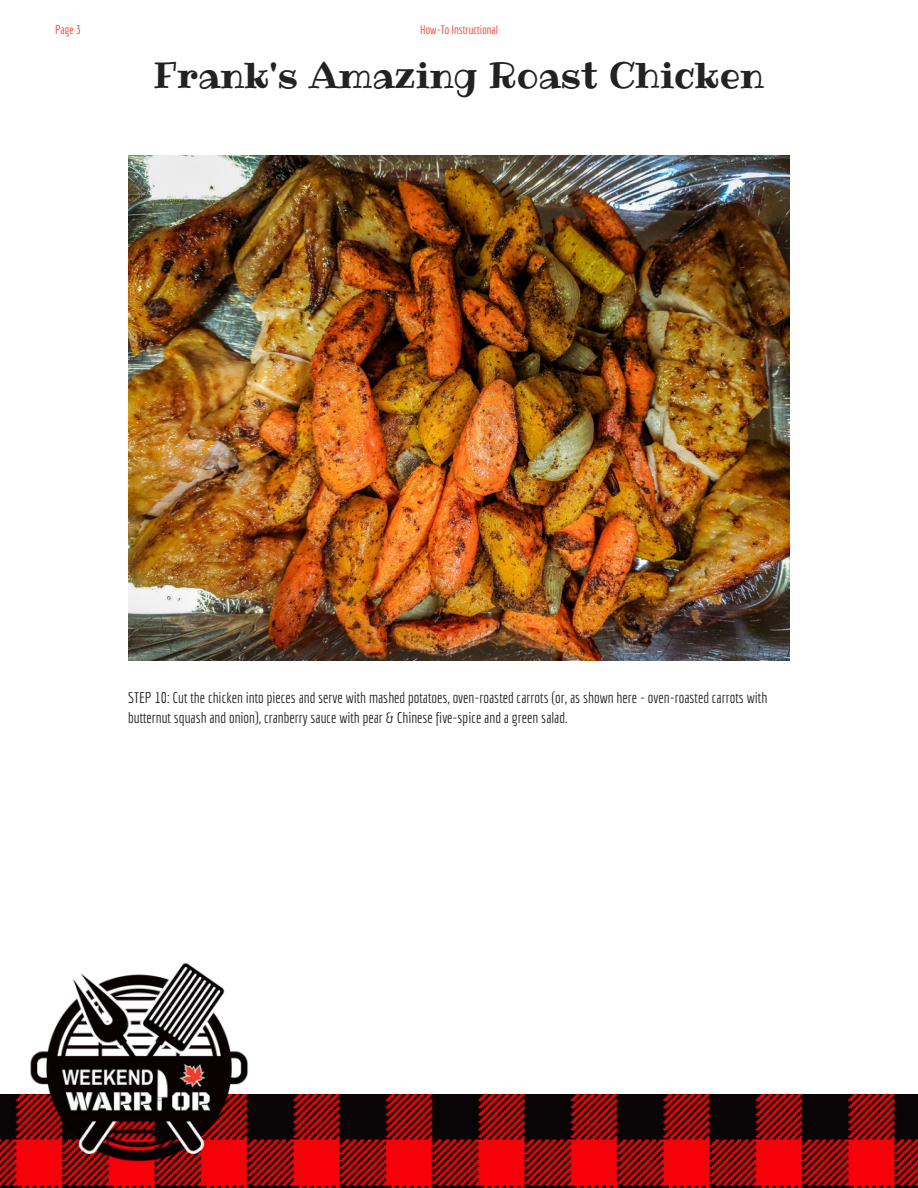
<style>
.page{position:relative;width:918px;height:1188px;background:#fff}
.page>*{position:absolute;margin:0;border:0;box-sizing:border-box;transform-origin:0 0}
.t1{font:36.3px "Ribeye";color:#222}
.t2{font:15.15px/20.2px "Economica";color:#222}
.t3{font:12px "Economica";color:#f93822}
</style>
<div class="page">
<img style="left:0;top:1095px;width:918px;height:93px">
<img style="left:18px;top:963px;width:241px;height:210px">
<img style="left:128px;top:155px;width:662px;height:505px">
<p class="t3" style="left:55px;top:22px;width:27px">Page 3</p>
<p class="t3" style="left:420px;top:22px;width:79px">How-To Instructional</p>
<h1 class="t1" style="left:153px;top:50px;width:612px">Frank's Amazing Roast Chicken</h1>
<p class="t2" style="left:128px;top:687px;width:641px">STEP 10: Cut the chicken into pieces and serve with mashed potatoes, oven-roasted carrots (or, as shown here - oven-roasted carrots with butternut squash and onion), cranberry sauce with pear &amp; Chinese five-spice and a green salad.</p>
</div>
